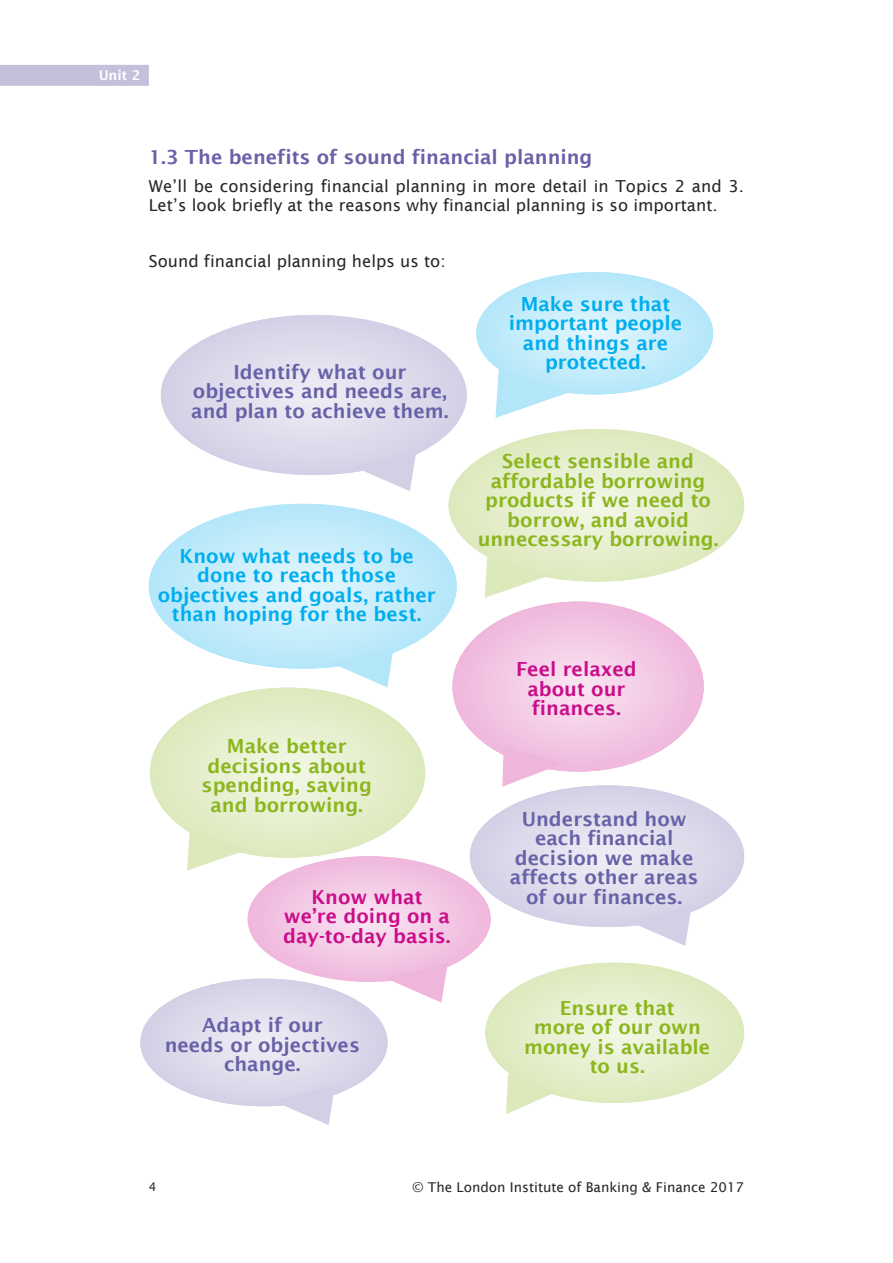
<style>
.page{position:relative;width:893px;height:1263px;background:#fff}
.page>*{position:absolute;margin:0;border:0;box-sizing:border-box;transform-origin:0 0}
.t1{font:600 19.5px/19.5px "Lucida Sans";color:#6861a8;text-align:center}
.t2{font:600 19.5px/19.5px "Lucida Sans";color:#8bb61e;text-align:center}
.t3{font:600 19.5px/19.5px "Lucida Sans";color:#00aded;text-align:center}
.t4{font:600 19.5px/19.5px "Lucida Sans";color:#ca0d89;text-align:center}
.t5{font:16.5px/19.5px "Lucida Sans";color:#272627}
.t6{font:13.5px "Lucida Sans";color:#272627}
.t7{font:600 13.5px "Lucida Sans";color:#fff}
.t8{font:12px "Lucida Sans";color:#272627}
</style>
<div class="page">
<div style="left:0;top:65px;width:149px;height:21px;background:#c3c0dc"></div>
<svg style="left:161px;top:315px;width:306px;height:160px"></svg>
<svg style="left:354px;top:451px;width:62px;height:40px"></svg>
<svg style="left:449px;top:429px;width:295px;height:153px"></svg>
<svg style="left:149px;top:504px;width:308px;height:165px"></svg>
<svg style="left:331px;top:647px;width:63px;height:40px"></svg>
<svg style="left:452px;top:601px;width:252px;height:171px"></svg>
<svg style="left:502px;top:746px;width:60px;height:41px"></svg>
<svg style="left:470px;top:785px;width:274px;height:142px"></svg>
<svg style="left:629px;top:906px;width:63px;height:40px"></svg>
<svg style="left:150px;top:688px;width:275px;height:170px"></svg>
<svg style="left:187px;top:830px;width:61px;height:40px"></svg>
<svg style="left:248px;top:856px;width:243px;height:126px"></svg>
<svg style="left:385px;top:963px;width:63px;height:39px"></svg>
<svg style="left:476px;top:272px;width:237px;height:122px"></svg>
<svg style="left:495px;top:368px;width:75px;height:50px"></svg>
<svg style="left:485px;top:963px;width:259px;height:140px"></svg>
<svg style="left:484px;top:557px;width:61px;height:41px"></svg>
<svg style="left:506px;top:1074px;width:48px;height:40px"></svg>
<svg style="left:140px;top:978px;width:248px;height:128px"></svg>
<svg style="left:273px;top:1085px;width:62px;height:40px"></svg>
<p class="t7" style="left:99px;top:67px;width:43px">Unit 2</p>
<p class="t1" style="left:149px;top:147px;width:445px">1.3 The benefits of sound financial planning</p>
<p class="t5" style="left:149px;top:176px;width:597px">We’ll be considering financial planning in more detail in Topics 2 and 3.<br>Let’s look briefly at the reasons why financial planning is so important.</p>
<p class="t5" style="left:149px;top:251px;width:298px">Sound financial planning helps us to:</p>
<p class="t1" style="left:191px;top:362px;width:259px">Identify what our objectives and needs are, and plan to achieve them.</p>
<p class="t3" style="left:158px;top:546px;width:280px">Know what needs to be done to reach those objectives and goals, rather than hoping for the best.</p>
<p class="t2" style="left:202px;top:736px;width:172px">Make better decisions about spending, saving and borrowing.</p>
<p class="t4" style="left:283px;top:887px;width:169px">Know what we’re doing on a day-to-day basis.</p>
<p class="t1" style="left:165px;top:1015px;width:197px">Adapt if our<br>needs or objectives change.</p>
<p class="t3" style="left:509px;top:293px;width:175px">Make sure that important people and things are protected.</p>
<p class="t2" style="left:478px;top:451px;width:242px">Select sensible and affordable borrowing products if we need to borrow, and avoid unnecessary borrowing.</p>
<p class="t4" style="left:516px;top:659px;width:122px">Feel relaxed about our finances.</p>
<p class="t1" style="left:510px;top:808px;width:190px">Understand how each financial decision we make affects other areas of our finances.</p>
<p class="t2" style="left:524px;top:997px;width:188px">Ensure that<br>more of our own money is available to us.</p>
<p class="t8" style="left:149px;top:1179px;width:9px">4</p>
<p class="t6" style="left:412px;top:1179px;width:334px">© The London Institute of Banking &amp; Finance 2017</p>
</div>
